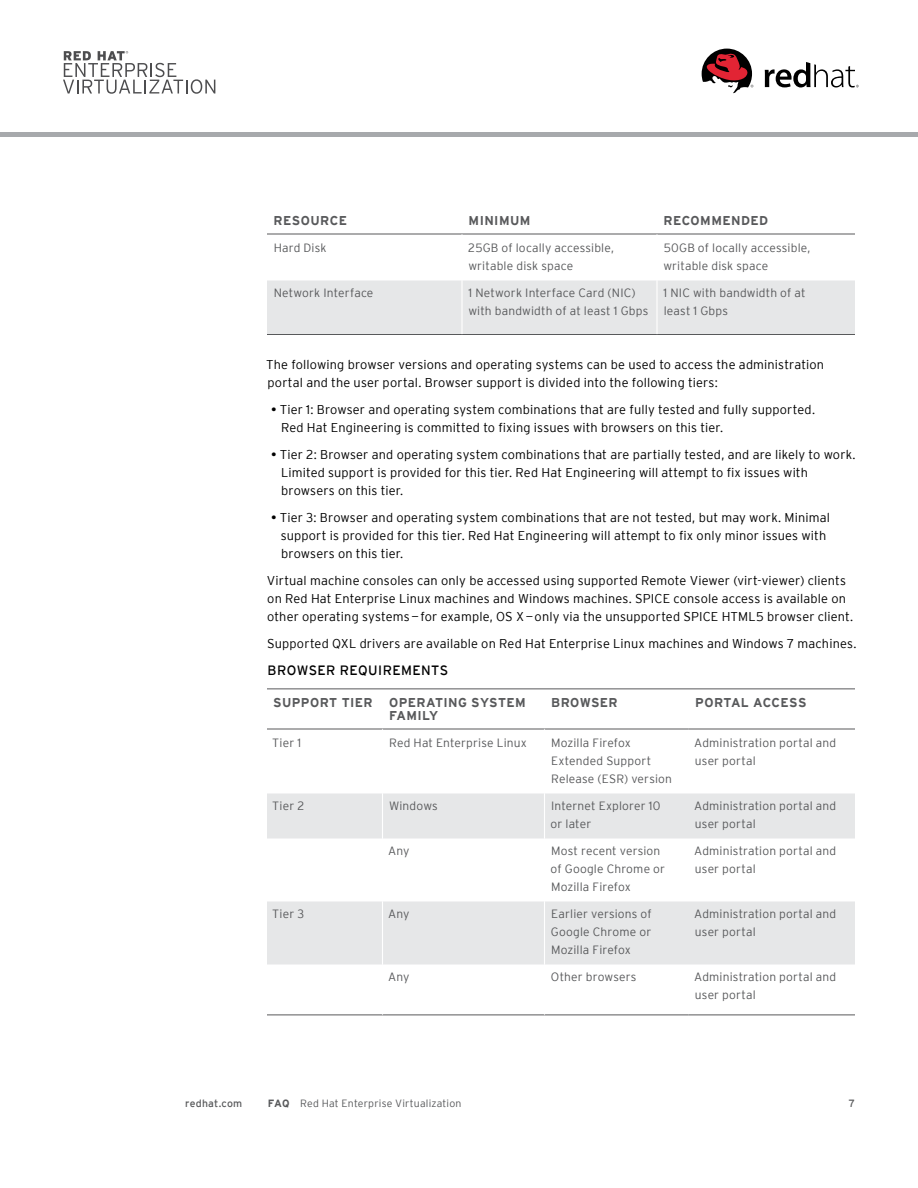
<style>
.page{position:relative;width:918px;height:1188px;background:#fff}
.page>*{position:absolute;margin:0;border:0;box-sizing:border-box;transform-origin:0 0}
.t1{font:13.5px "Interstate";letter-spacing:.03em;color:#000}
.t2{font:300 12.75px/18px "Interstate";letter-spacing:.01em;color:#000}
.t3{font:700 12.75px/13.5px "Interstate";letter-spacing:.03em;color:#58595b}
.t4{font:300 12px/18px "Interstate";letter-spacing:.015em;color:#58595b}
.t5{font:300 10.5px "Interstate";letter-spacing:.02em;color:#58595b}
.t6{font:10.5px "Interstate";letter-spacing:.02em;color:#58595b}
.s1{font-weight:400}
.s2{font-weight:700}
</style>
<div class="page">
<hr style="left:267px;top:688px;width:588px;height:1px;background:#58595b">
<div style="left:267px;top:280px;width:588px;height:54px;background:#e6e7e8"></div>
<hr style="left:267px;top:234px;width:195px;height:1px;background:#58595b">
<hr style="left:462px;top:234px;width:195px;height:1px;background:#58595b">
<hr style="left:657px;top:234px;width:198px;height:1px;background:#58595b">
<hr style="left:267px;top:334px;width:195px;height:1px;background:#58595b">
<hr style="left:462px;top:334px;width:195px;height:1px;background:#58595b">
<hr style="left:657px;top:334px;width:198px;height:1px;background:#58595b">
<hr style="left:461px;top:234px;width:2px;height:46px;background:#fff">
<hr style="left:656px;top:234px;width:2px;height:46px;background:#fff">
<hr style="left:461px;top:280px;width:2px;height:54px;background:#fff">
<hr style="left:656px;top:280px;width:2px;height:54px;background:#fff">
<svg style="left:267px;top:794px;width:588px;height:170px;fill:#e6e7e8"></svg>
<hr style="left:267px;top:729px;width:115px;height:1px;background:#58595b">
<hr style="left:382px;top:729px;width:162px;height:1px;background:#58595b">
<hr style="left:544px;top:729px;width:144px;height:1px;background:#58595b">
<hr style="left:688px;top:729px;width:167px;height:1px;background:#58595b">
<hr style="left:267px;top:1015px;width:115px;height:1px;background:#58595b">
<hr style="left:382px;top:1015px;width:162px;height:1px;background:#58595b">
<hr style="left:544px;top:1015px;width:144px;height:1px;background:#58595b">
<hr style="left:688px;top:1015px;width:167px;height:1px;background:#58595b">
<hr style="left:382px;top:729px;width:1px;height:65px;background:#fff">
<hr style="left:544px;top:729px;width:1px;height:65px;background:#fff">
<hr style="left:382px;top:794px;width:1px;height:44px;background:#fff">
<hr style="left:544px;top:794px;width:1px;height:44px;background:#fff">
<hr style="left:382px;top:838px;width:1px;height:64px;background:#fff">
<hr style="left:544px;top:838px;width:1px;height:64px;background:#fff">
<hr style="left:382px;top:902px;width:1px;height:62px;background:#fff">
<hr style="left:544px;top:902px;width:1px;height:62px;background:#fff">
<svg style="left:765px;top:62px;width:94px;height:25px"></svg>
<svg style="left:702px;top:49px;width:51px;height:45px"></svg>
<svg style="left:63px;top:51px;width:152px;height:43px"></svg>
<hr style="left:0;top:133px;width:918px;height:4px;background:#a7a9ac">
<p class="t3" style="left:274px;top:214px;width:75px">RESOURCE</p>
<p class="t3" style="left:469px;top:214px;width:63px">MINIMUM</p>
<p class="t3" style="left:664px;top:214px;width:106px">RECOMMENDED</p>
<p class="t4" style="left:274px;top:239px;width:54px">Hard Disk</p>
<p class="t4" style="left:468px;top:239px;width:147px">25GB of locally accessible, writable disk space</p>
<p class="t4" style="left:663px;top:239px;width:148px">50GB of locally accessible, writable disk space</p>
<p class="t4" style="left:274px;top:284px;width:101px">Network Interface</p>
<p class="t4" style="left:468px;top:284px;width:181px">1 Network Interface Card (NIC) with bandwidth of at least 1 Gbps</p>
<p class="t4" style="left:664px;top:284px;width:143px">1 NIC with bandwidth of at least 1 Gbps</p>
<p class="t2" style="left:266px;top:355px;width:559px">The following browser versions and operating systems can be used to access the administration portal and the user portal. Browser support is divided into the following tiers:</p>
<p class="t2" style="left:281px;top:400px;width:535px;text-indent:-10px"><span class="s1">•</span> Tier 1: Browser and operating system combinations that are fully tested and fully supported.<br>Red Hat Engineering is committed to fixing issues with browsers on this tier.</p>
<p class="t2" style="left:281px;top:445px;width:576px;text-indent:-10px"><span class="s1">•</span> Tier 2: Browser and operating system combinations that are partially tested, and are likely to work.<br>Limited support is provided for this tier. Red Hat Engineering will attempt to fix issues with browsers on this tier.</p>
<p class="t2" style="left:281px;top:508px;width:551px;text-indent:-10px"><span class="s1">•</span> Tier 3: Browser and operating system combinations that are not tested, but may work. Minimal support is provided for this tier. Red Hat Engineering will attempt to fix only minor issues with browsers on this tier.</p>
<p class="t2" style="left:267px;top:571px;width:588px">Virtual machine consoles can only be accessed using supported Remote Viewer (virt-viewer) clients on Red Hat Enterprise Linux machines and Windows machines. SPICE console access is available on other operating systems—for example, OS X—only via the unsupported SPICE HTML5 browser client.</p>
<p class="t2" style="left:267px;top:634px;width:591px">Supported QXL drivers are available on Red Hat Enterprise Linux machines and Windows 7 machines.</p>
<p class="t1" style="left:268px;top:663px;width:182px">BROWSER REQUIREMENTS</p>
<p class="t3" style="left:273px;top:695px;width:101px">SUPPORT TIER</p>
<p class="t3" style="left:389px;top:695px;width:138px">OPERATING SYSTEM<br>FAMILY</p>
<p class="t3" style="left:551px;top:695px;width:68px">BROWSER</p>
<p class="t3" style="left:695px;top:695px;width:113px">PORTAL ACCESS</p>
<p class="t4" style="left:272px;top:734px;width:30px">Tier 1</p>
<p class="t4" style="left:389px;top:734px;width:139px">Red Hat Enterprise Linux</p>
<p class="t4" style="left:551px;top:734px;width:122px">Mozilla Firefox<br>Extended Support<br>Release (ESR) version</p>
<p class="t4" style="left:694px;top:734px;width:144px">Administration portal and user portal</p>
<p class="t4" style="left:272px;top:797px;width:33px">Tier 2</p>
<p class="t4" style="left:389px;top:797px;width:50px">Windows</p>
<p class="t4" style="left:551px;top:797px;width:111px">Internet Explorer 10 or later</p>
<p class="t4" style="left:694px;top:797px;width:144px">Administration portal and user portal</p>
<p class="t4" style="left:388px;top:842px;width:23px">Any</p>
<p class="t4" style="left:551px;top:842px;width:116px">Most recent version of Google Chrome or<br>Mozilla Firefox</p>
<p class="t4" style="left:694px;top:842px;width:144px">Administration portal and user portal</p>
<p class="t4" style="left:272px;top:905px;width:33px">Tier 3</p>
<p class="t4" style="left:388px;top:905px;width:23px">Any</p>
<p class="t4" style="left:551px;top:905px;width:102px;text-align:justify">Earlier versions of Google Chrome or Mozilla Firefox</p>
<p class="t4" style="left:694px;top:905px;width:144px">Administration portal and user portal</p>
<p class="t4" style="left:388px;top:968px;width:23px">Any</p>
<p class="t4" style="left:551px;top:968px;width:87px">Other browsers</p>
<p class="t4" style="left:694px;top:968px;width:144px">Administration portal and user portal</p>
<p class="t6" style="left:185px;top:1097px;width:59px">redhat.com</p>
<p class="t5" style="left:268px;top:1097px;width:195px"><span class="s2">FAQ</span> Red Hat Enterprise Virtualization</p>
<p class="t6" style="left:849px;top:1097px;width:8px">7</p>
</div>
